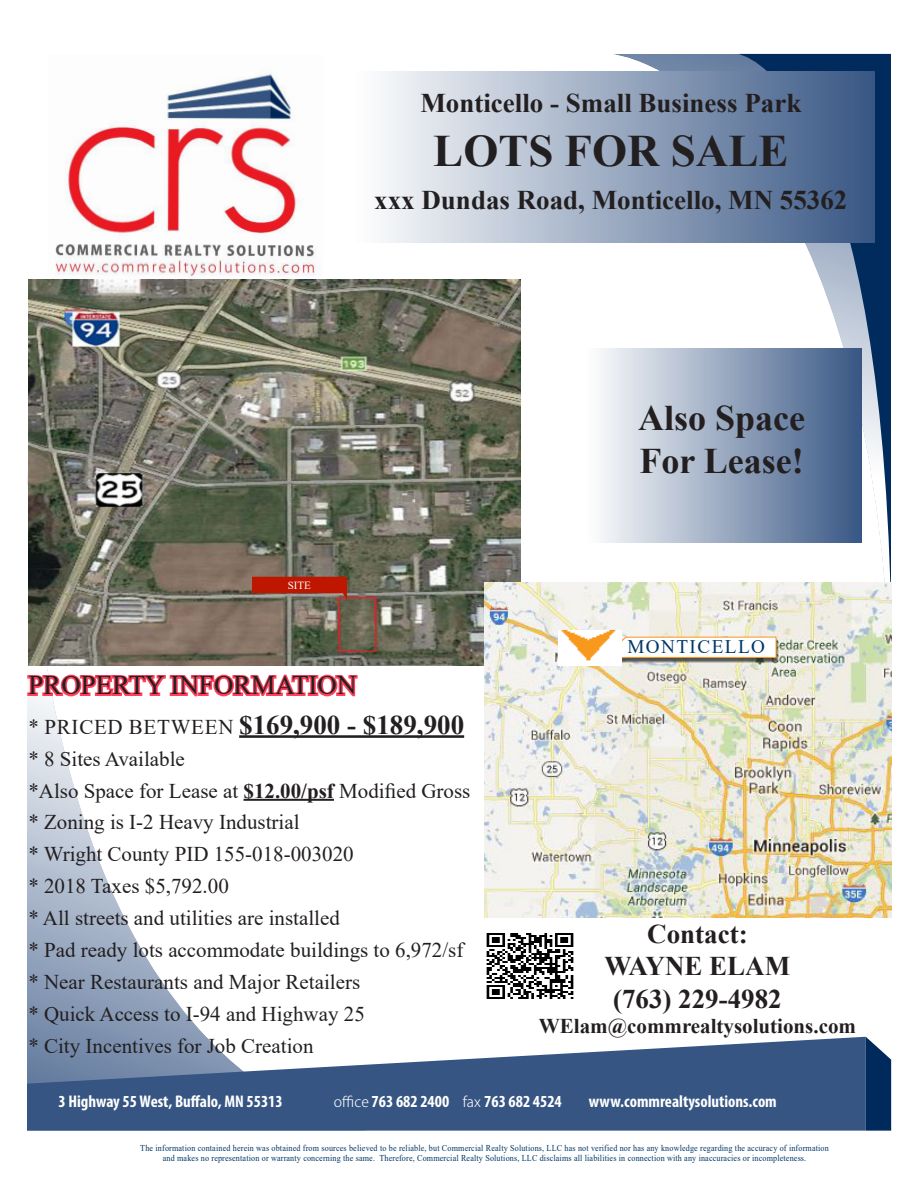
<style>
.page{position:relative;width:918px;height:1188px;background:#fff}
.page>*{position:absolute;margin:0;border:0;box-sizing:border-box;transform-origin:0 0}
.t1{font:700 45px "Times New Roman";color:#231f20}
.t2{font:700 36px/43.2px "Times New Roman";color:#231f20}
.t3{font:700 27px/32.4px "Times New Roman";color:#231f20;text-align:center}
.t4{font:27px/39.2px "Times New Roman";color:#231f20}
.t5{font:21px/32px "Times New Roman";color:#231f20}
.t6{font:700 21px "Times New Roman";color:#231f20}
.t7{font:19.2px "Times New Roman";letter-spacing:.075em;color:#003768}
.t8{font:700 condensed 16.95px "Myriad Pro";color:#fff}
.t9{font:10.95px "Times New Roman";color:#fff}
.t10{font:9px/10.5px "Times New Roman";letter-spacing:.02em;color:#003768;text-align:center;scale:.9 1}
.s1{font-size:21px}
.s2{font-weight:700}
.s3{font-family:"Koz Go Pro";font-weight:300;font-stretch:normal;font-size:14.1px}
</style>
<div class="page">
<svg style="left:611px;top:54px;width:127px;height:529px"></svg>
<svg style="left:738px;top:54px;width:153px;height:529px"></svg>
<svg style="left:27px;top:474px;width:307px;height:563px"></svg>
<svg style="left:27px;top:1037px;width:839px;height:94px;background:#5a7399"></svg>
<svg style="left:866px;top:1037px;width:25px;height:94px;background:#1f4470"></svg>
<img style="left:55px;top:73px;width:264px;height:204px">
<div style="left:347px;top:71px;width:528px;height:171px;background:linear-gradient(to right,#fff,#385784)"></div>
<div style="left:582px;top:348px;width:280px;height:195px;background:linear-gradient(to right,#fff,#385784)"></div>
<hr style="left:239px;top:735px;width:225px;height:3px;background:#231f20">
<hr style="left:244px;top:799px;width:90px;height:2px;background:#231f20">
<svg style="left:27px;top:666px;width:331px;height:32px"></svg>
<img style="left:486px;top:933px;width:88px;height:66px">
<img style="left:28px;top:279px;width:492px;height:387px">
<svg style="left:252px;top:577px;width:95px;height:23px"></svg>
<div style="left:252px;top:577px;width:94px;height:15px;background:#bf1600"></div>
<img style="left:485px;top:583px;width:406px;height:335px">
<div style="left:602px;top:638px;width:177px;height:25px;background:#231f20;opacity:.75"></div>
<svg style="left:621px;top:636px;width:156px;height:22px"></svg>
<img style="left:558px;top:630px;width:63px;height:36px">
<h3 class="t3" style="left:420px;top:89px;width:383px">Monticello - Small Business Park</h3>
<h1 class="t1" style="left:433px;top:135px;width:357px">LOTS FOR SALE</h1>
<h3 class="t3" style="left:374px;top:187px;width:475px">xxx Dundas Road, Monticello, MN 55362</h3>
<p class="t9" style="left:288px;top:581px;width:25px">SITE</p>
<h3 class="t4" style="left:28px;top:668px;width:437px">PROPERTY INFORMATION<br><span class="s1">* PRICED BETWEEN</span> <span class="s2">$169,900 - $189,900</span></h3>
<p class="t5" style="left:28px;top:744px;width:444px">* 8 Sites Available<br>*Also Space for Lease at <span class="s2">$12.00/psf</span> Modified Gross * Zoning is I-2 Heavy Industrial<br>* Wright County PID 155-018-003020<br>* 2018 Taxes $5,792.00<br>* All streets and utilities are installed<br>* Pad ready lots accommodate buildings to 6,972/sf * Near Restaurants and Major Retailers<br>* Quick Access to I-94 and Highway 25<br>* City Incentives for Job Creation</p>
<h2 class="t2" style="left:638px;top:400px;width:169px">Also Space<br>For Lease!</h2>
<h3 class="t7" style="left:627px;top:639px;width:139px">MONTICELLO</h3>
<h3 class="t3" style="left:605px;top:920px;width:187px">Contact:<br>WAYNE ELAM (763) 229-4982</h3>
<h3 class="t6" style="left:539px;top:1018px;width:319px">WElam@commrealtysolutions.com</h3>
<h3 class="t8" style="left:59px;top:1095px;width:226px">3 Highway 55 West, Buffalo, MN 55313</h3>
<h3 class="t8" style="left:334px;top:1095px;width:229px"><span class="s3">office</span> 763 682 2400 <span class="s3">fax</span> 763 682 4524</h3>
<h3 class="t8" style="left:589px;top:1095px;width:190px">www.commrealtysolutions.com</h3>
<p class="t10" style="left:140px;top:1143px;width:767px">The information contained herein was obtained from sources believed to be reliable, but Commercial Realty Solutions, LLC has not verified nor has any knowledge regarding the accuracy of information and makes no representation or warranty concerning the same. Therefore, Commercial Realty Solutions, LLC disclaims all liabilities in connection with any inaccuracies or incompleteness.</p>
</div>
